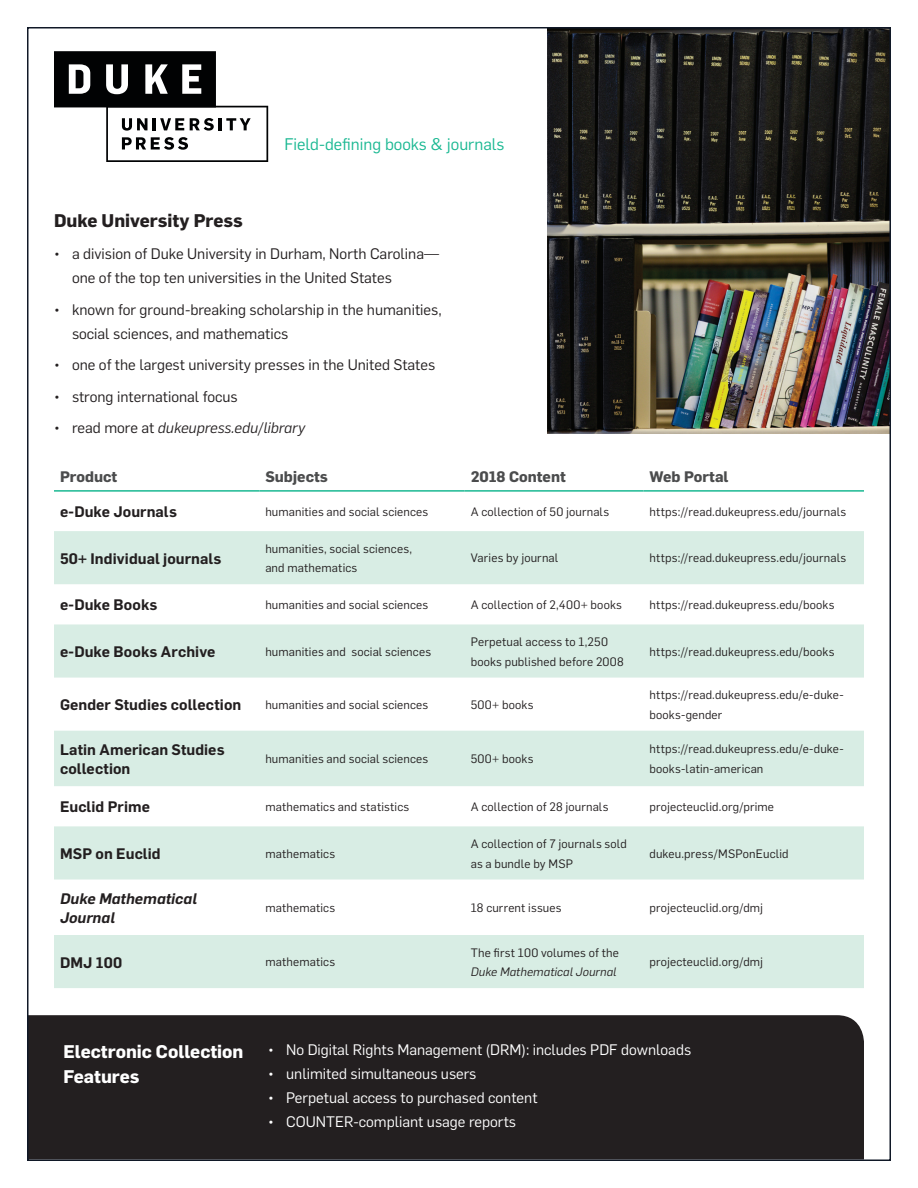
<style>
.page{position:relative;width:918px;height:1188px;background:#fff}
.page>*{position:absolute;margin:0;border:0;box-sizing:border-box;transform-origin:0 0}
.t1{font:700 18px/25.5px "Flama";color:#fff}
.t2{font:700 18px "Flama";color:#231f20}
.t3{font:16.5px "Flama";color:#1ab892}
.t4{font:15px/24px "Flama";color:#231f20}
.t5{font:600 15px/19.5px "Flama";letter-spacing:.005em;color:#231f20}
.t6{font:15px "Flama";color:#fff}
.t7{font:700 15px "Flama";color:#4b4c4d}
.t8{font:italic 15px "Flama";color:#231f20}
.t9{font:italic 600 15px/19.5px "Flama";letter-spacing:.005em;color:#231f20}
.t10{font:12px/19.5px "Flama";letter-spacing:.015em;color:#231f20}
.t11{font:italic 12px "Flama";letter-spacing:.01em;color:#231f20}
.s1{font-style:normal}
</style>
<div class="page">
<img style="left:547px;top:30px;width:341px;height:403px">
<div style="left:30px;top:1015px;width:834px;height:143px;background:#231f20"></div>
<svg style="left:54px;top:531px;width:810px;height:457px;fill:#d8ede4"></svg>
<hr style="left:54px;top:490px;width:205px;height:2px;background:#1ab892">
<hr style="left:259px;top:490px;width:206px;height:2px;background:#1ab892">
<hr style="left:465px;top:490px;width:178px;height:2px;background:#1ab892">
<hr style="left:644px;top:490px;width:220px;height:2px;background:#1ab892">
<div style="left:54px;top:51px;width:162px;height:56px;background:#010203"></div>
<svg style="left:106px;top:106px;width:162px;height:56px"></svg>
<svg style="left:69px;top:64px;width:21px;height:30px"></svg>
<svg style="left:106px;top:64px;width:22px;height:30px"></svg>
<svg style="left:145px;top:64px;width:23px;height:30px"></svg>
<svg style="left:182px;top:64px;width:19px;height:30px"></svg>
<h1 class="t2" style="left:54px;top:207px;width:190px">Duke University Press</h1>
<h2 class="t3" style="left:285px;top:132px;width:221px">Field-defining books &amp; journals</h2>
<p class="t4" style="left:72px;top:241px;width:369px;text-indent:-18px">• a division of Duke University in Durham, North Carolina— one of the top ten universities in the United States</p>
<p class="t4" style="left:72px;top:297px;width:371px;text-indent:-18px">• known for ground-breaking scholarship in the humanities, social sciences, and mathematics</p>
<p class="t4" style="left:54px;top:352px;width:383px">• one of the largest university presses in the United States</p>
<p class="t4" style="left:54px;top:384px;width:185px">• strong international focus</p>
<p class="t8" style="left:54px;top:417px;width:253px"><span class="s1">• read more at</span> dukeupress.edu/library</p>
<p class="t7" style="left:60px;top:465px;width:59px">Product</p>
<p class="t7" style="left:265px;top:465px;width:64px">Subjects</p>
<p class="t7" style="left:471px;top:465px;width:97px">2018 Content</p>
<p class="t7" style="left:650px;top:465px;width:81px">Web Portal</p>
<p class="t5" style="left:60px;top:501px;width:119px">e-Duke Journals</p>
<p class="t10" style="left:265px;top:501px;width:165px">humanities and social sciences</p>
<p class="t10" style="left:471px;top:501px;width:140px">A collection of 50 journals</p>
<p class="t10" style="left:649px;top:501px;width:198px">https://read.dukeupress.edu/journals</p>
<p class="t5" style="left:60px;top:548px;width:163px">50+ Individual journals</p>
<p class="t10" style="left:265px;top:538px;width:148px">humanities, social sciences, and mathematics</p>
<p class="t10" style="left:471px;top:548px;width:89px">Varies by journal</p>
<p class="t10" style="left:649px;top:548px;width:198px">https://read.dukeupress.edu/journals</p>
<p class="t5" style="left:60px;top:595px;width:99px">e-Duke Books</p>
<p class="t10" style="left:265px;top:595px;width:165px">humanities and social sciences</p>
<p class="t10" style="left:471px;top:595px;width:153px">A collection of 2,400+ books</p>
<p class="t10" style="left:649px;top:595px;width:187px">https://read.dukeupress.edu/books</p>
<p class="t5" style="left:60px;top:641px;width:157px">e-Duke Books Archive</p>
<p class="t10" style="left:265px;top:641px;width:167px">humanities and social sciences</p>
<p class="t10" style="left:471px;top:631px;width:155px">Perpetual access to 1,250 books published before 2008</p>
<p class="t10" style="left:649px;top:641px;width:187px">https://read.dukeupress.edu/books</p>
<p class="t5" style="left:60px;top:694px;width:183px">Gender Studies collection</p>
<p class="t10" style="left:265px;top:694px;width:165px">humanities and social sciences</p>
<p class="t10" style="left:471px;top:694px;width:64px">500+ books</p>
<p class="t10" style="left:649px;top:685px;width:196px">https://read.dukeupress.edu/e-duke&shy;books-gender</p>
<p class="t5" style="left:60px;top:739px;width:166px">Latin American Studies collection</p>
<p class="t10" style="left:265px;top:749px;width:165px">humanities and social sciences</p>
<p class="t10" style="left:471px;top:749px;width:64px">500+ books</p>
<p class="t10" style="left:649px;top:739px;width:196px">https://read.dukeupress.edu/e-duke&shy;books-latin-american</p>
<p class="t5" style="left:60px;top:796px;width:92px">Euclid Prime</p>
<p class="t10" style="left:265px;top:796px;width:145px">mathematics and statistics</p>
<p class="t10" style="left:471px;top:796px;width:139px">A collection of 28 journals</p>
<p class="t10" style="left:649px;top:796px;width:126px">projecteuclid.org/prime</p>
<p class="t5" style="left:60px;top:843px;width:102px">MSP on Euclid</p>
<p class="t10" style="left:265px;top:843px;width:71px">mathematics</p>
<p class="t10" style="left:471px;top:833px;width:158px">A collection of 7 journals sold as a bundle by MSP</p>
<p class="t10" style="left:649px;top:843px;width:141px">dukeu.press/MSPonEuclid</p>
<p class="t9" style="left:60px;top:888px;width:139px">Duke Mathematical<br>Journal</p>
<p class="t10" style="left:265px;top:897px;width:71px">mathematics</p>
<p class="t10" style="left:471px;top:897px;width:92px">18 current issues</p>
<p class="t10" style="left:649px;top:897px;width:115px">projecteuclid.org/dmj</p>
<p class="t5" style="left:60px;top:952px;width:64px">DMJ 100</p>
<p class="t10" style="left:265px;top:952px;width:71px">mathematics</p>
<p class="t10" style="left:471px;top:942px;width:150px">The first 100 volumes of the</p>
<p class="t11" style="left:471px;top:963px;width:147px">Duke Mathematical Journal</p>
<p class="t10" style="left:649px;top:952px;width:115px">projecteuclid.org/dmj</p>
<h1 class="t1" style="left:63px;top:1038px;width:182px">Electronic Collection<br>Features</h1>
<p class="t6" style="left:268px;top:1039px;width:425px">• No Digital Rights Management (DRM): includes PDF downloads</p>
<p class="t6" style="left:268px;top:1063px;width:210px">• unlimited simultaneous users</p>
<p class="t6" style="left:268px;top:1087px;width:271px">• Perpetual access to purchased content</p>
<p class="t6" style="left:268px;top:1111px;width:249px">• COUNTER-compliant usage reports</p>
</div>
